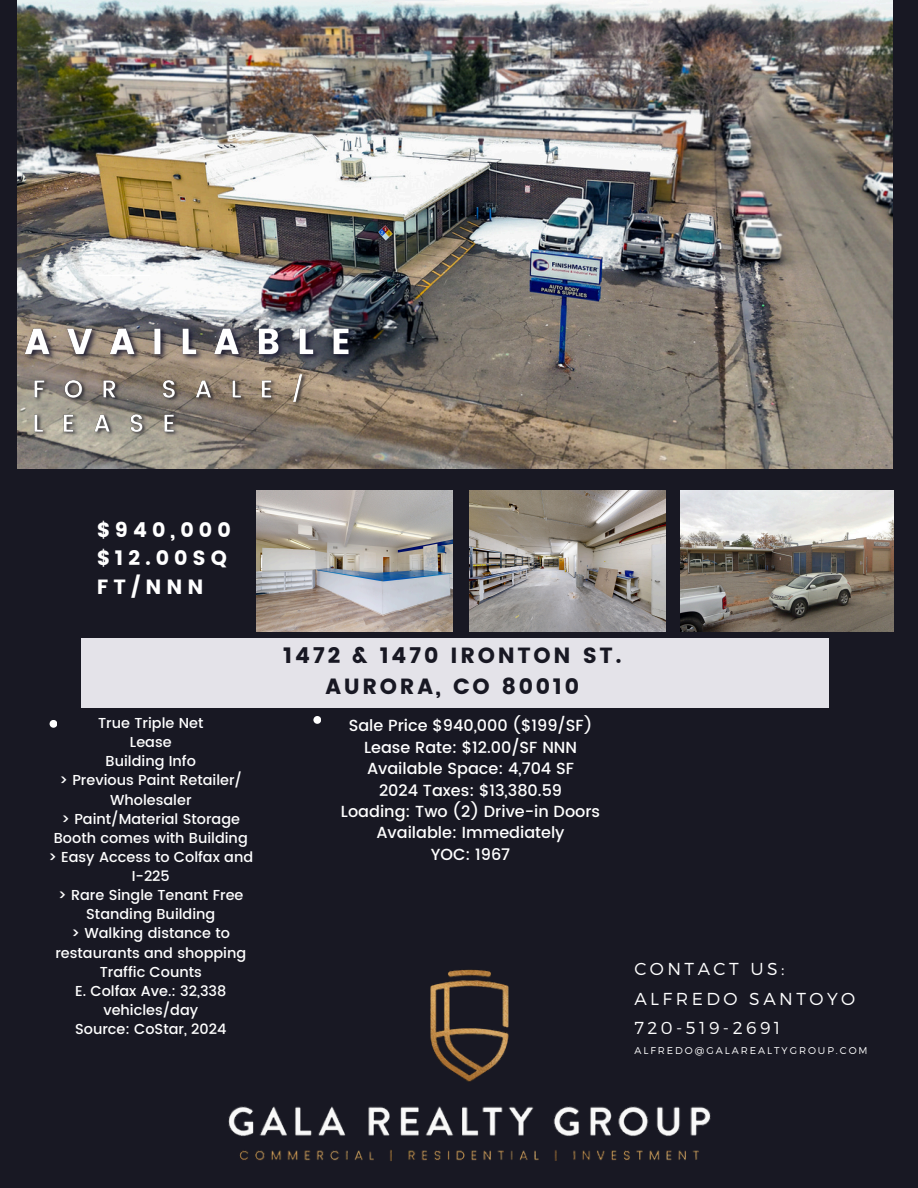
<style>
.page{position:relative;width:918px;height:1188px;background:#181823}
.page>*{position:absolute;margin:0;border:0;box-sizing:border-box;transform-origin:0 0}
.t1{font:21.9px/30.3px "Poppins";letter-spacing:.125em;color:#181823;text-align:center}
.t2{font:20.55px/28.2px "Poppins";letter-spacing:.245em;color:#fff}
.t3{font:300 17.25px/29.4px "Montserrat";letter-spacing:.2em;color:#fff}
.t4{font:500 16.05px/21.3px "Poppins";color:#fff;text-align:center}
.t5{font:500 14.4px "Poppins";color:#fff}
.t6{font:300 9.75px "Montserrat";letter-spacing:.2em;color:#fff}
</style>
<div class="page">
<img style="left:17px;top:0;width:876px;height:468px">
<div style="left:50px;top:720px;width:7px;height:8px;background:#fff;border-radius:50%"></div>
<div style="left:313px;top:716px;width:8px;height:8px;background:#fff;border-radius:50%"></div>
<div style="left:81px;top:638px;width:748px;height:69px;background:#e4e3e9"></div>
<img style="left:256px;top:491px;width:196px;height:140px">
<img style="left:469px;top:491px;width:196px;height:140px">
<img style="left:681px;top:491px;width:212px;height:140px">
<hr style="left:99px;top:275px;width:52px;height:1px;background:#fff">
<img style="left:228px;top:969px;width:483px;height:192px">
<img style="left:20px;top:315px;width:376px;height:58px">
<img style="left:31px;top:371px;width:292px;height:73px">
<h2 class="t2" style="left:97px;top:516px;width:136px">$940,000 $12.00SQ<br>FT/NNN</h2>
<p class="t5" style="left:98px;top:715px;width:107px">True Triple Net</p>
<p class="t5" style="left:130px;top:734px;width:43px">Lease</p>
<p class="t5" style="left:106px;top:753px;width:92px">Building Info</p>
<p class="t5" style="left:60px;top:772px;width:184px">&gt; Previous Paint Retailer/</p>
<p class="t5" style="left:110px;top:791px;width:83px">Wholesaler</p>
<p class="t5" style="left:62px;top:810px;width:180px">&gt; Paint/Material Storage</p>
<p class="t5" style="left:54px;top:829px;width:195px">Booth comes with Building</p>
<p class="t5" style="left:48px;top:849px;width:206px">&gt; Easy Access to Colfax and</p>
<p class="t5" style="left:132px;top:868px;width:40px">I-225</p>
<p class="t5" style="left:58px;top:887px;width:187px">&gt; Rare Single Tenant Free</p>
<p class="t5" style="left:86px;top:906px;width:131px">Standing Building</p>
<p class="t5" style="left:72px;top:925px;width:160px">&gt; Walking distance to</p>
<p class="t5" style="left:55px;top:944px;width:192px">restaurants and shopping</p>
<p class="t5" style="left:100px;top:963px;width:104px">Traffic Counts</p>
<p class="t5" style="left:75px;top:982px;width:153px">E. Colfax Ave.: 32,338</p>
<p class="t5" style="left:103px;top:1002px;width:96px">vehicles/day</p>
<h4 class="t5" style="left:75px;top:1021px;width:153px">Source: CoStar, 2024</h4>
<p class="t1" style="left:283px;top:641px;width:340px">1472 &amp; 1470 IRONTON ST.<br>AURORA, CO 80010</p>
<p class="t4" style="left:341px;top:715px;width:261px">Sale Price $940,000 ($199/SF)<br>Lease Rate: $12.00/SF NNN<br>Available Space: 4,704 SF<br>2024 Taxes: $13,380.59<br>Loading: Two (2) Drive-in Doors<br>Available: Immediately<br>YOC: 1967</p>
<p class="t3" style="left:634px;top:953px;width:222px">CONTACT US:<br>ALFREDO SANTOYO<br>720-519-2691</p>
<p class="t6" style="left:634px;top:1045px;width:235px">ALFREDO@GALAREALTYGROUP.COM</p>
</div>
